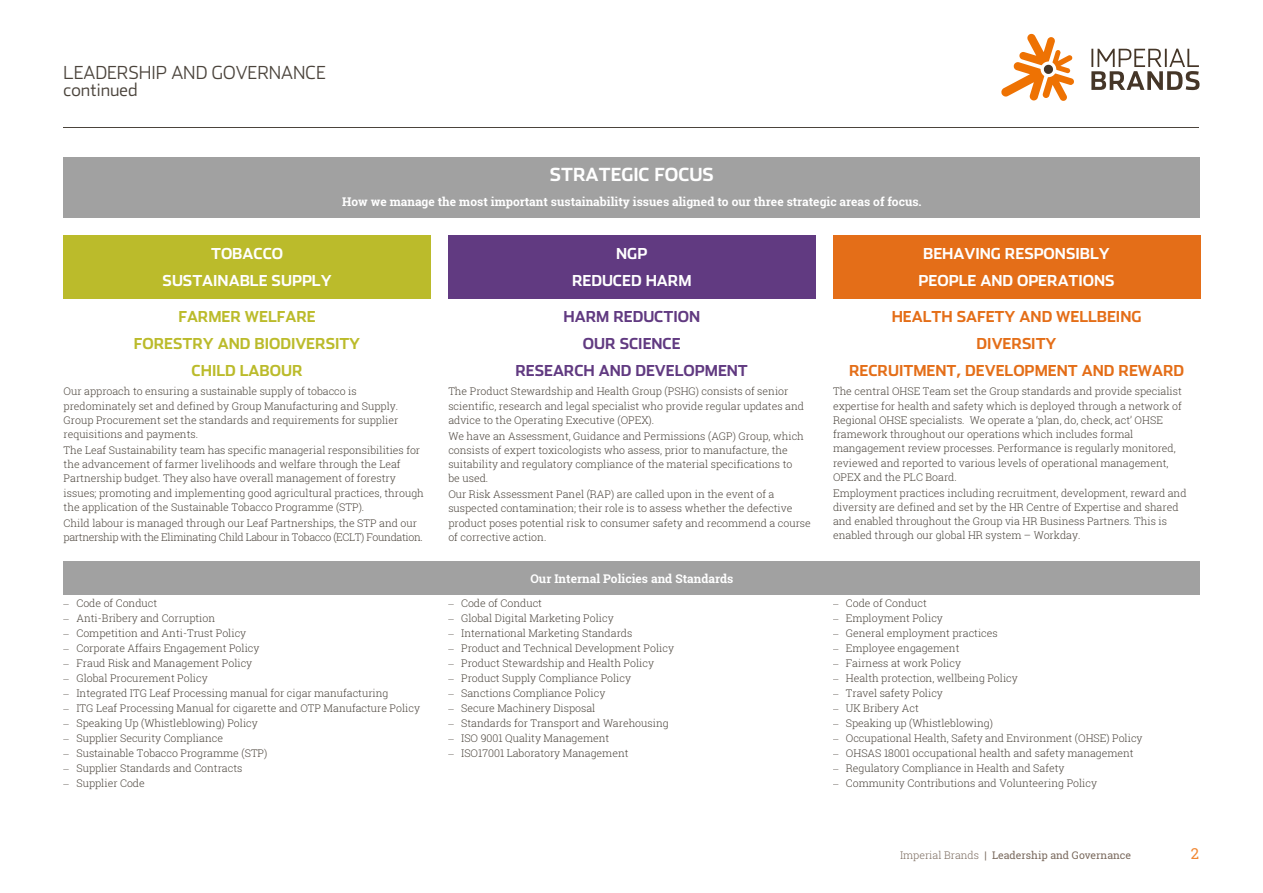
<style>
.page{position:relative;width:1263px;height:893px;background:#fff}
.page>*{position:absolute;margin:0;border:0;box-sizing:border-box;transform-origin:0 0}
.t1{font:300 18px/16.5px "Stainless";color:#4b443c}
.t2{font:700 18px "Stainless";color:#fff}
.t3{font:700 15px/27px "Stainless";color:#fff;text-align:center}
.t4{font:700 15px/27px "Stainless";color:#e46e18;text-align:center}
.t5{font:700 15px/27px "Stainless";color:#bbbb2b;text-align:center}
.t6{font:700 15px/27px "Stainless";color:#613a81;text-align:center}
.t7{font:15px "Roboto Slab";color:#f18732}
.t8{font:700 12px "Roboto Slab";color:#fff}
.t9{font:10.5px/14.2px "Roboto Slab";color:#4b443c}
.t10{font:10.5px/14.2px "Roboto Slab";letter-spacing:-.025em;color:#4b443c}
.t11{font:10.5px "Roboto Slab";color:#79695d}
.t12{font:700 10.5px "Roboto Slab";color:#4b443c}
.s1{font-family:"Times New Roman"}
.s2{font-weight:300}
.s3{font-weight:400}
</style>
<div class="page">
<hr style="left:63px;top:127px;width:1136px;height:1px;background:#4b443c">
<div style="left:64px;top:157px;width:1136px;height:27px;background:#a1a1a1"></div>
<div style="left:64px;top:184px;width:1136px;height:34px;background:#a1a1a1"></div>
<div style="left:64px;top:235px;width:367px;height:36px;background:#bbbb2b"></div>
<div style="left:64px;top:271px;width:367px;height:27px;background:#bbbb2b"></div>
<div style="left:448px;top:235px;width:367px;height:36px;background:#613a81"></div>
<div style="left:448px;top:271px;width:367px;height:27px;background:#613a81"></div>
<div style="left:833px;top:235px;width:367px;height:36px;background:#e46e18"></div>
<div style="left:833px;top:271px;width:367px;height:27px;background:#e46e18"></div>
<div style="left:64px;top:561px;width:1136px;height:34px;background:#a1a1a1"></div>
<svg style="left:1091px;top:49px;width:108px;height:41px"></svg>
<svg style="left:1001px;top:34px;width:73px;height:67px"></svg>
<h1 class="t1" style="left:64px;top:64px;width:264px">LEADERSHIP AND GOVERNANCE continued</h1>
<h1 class="t2" style="left:550px;top:163px;width:165px">STRATEGIC FOCUS</h1>
<p class="t8" style="left:342px;top:193px;width:581px">How we manage the most important sustainability issues aligned to our three strategic areas of focus.</p>
<h2 class="t3" style="left:163px;top:239px;width:170px">TOBACCO<br>SUSTAINABLE SUPPLY</h2>
<h2 class="t3" style="left:572px;top:239px;width:121px">NGP<br>REDUCED HARM</h2>
<h2 class="t3" style="left:918px;top:239px;width:198px">BEHAVING RESPONSIBLY<br>PEOPLE AND OPERATIONS</h2>
<h2 class="t5" style="left:134px;top:302px;width:228px">FARMER WELFARE<br>FORESTRY AND BIODIVERSITY<br>CHILD LABOUR</h2>
<h2 class="t6" style="left:515px;top:302px;width:234px">HARM REDUCTION<br>OUR SCIENCE<br>RESEARCH AND DEVELOPMENT</h2>
<h2 class="t4" style="left:849px;top:302px;width:336px">HEALTH SAFETY AND WELLBEING<br>DIVERSITY<br>RECRUITMENT, DEVELOPMENT AND REWARD</h2>
<p class="t9" style="left:64px;top:384px;width:336px">Our approach to ensuring a sustainable supply of tobacco is predominately set and defined by Group Manufacturing and Supply.<br>Group Procurement set the standards and requirements for supplier requisitions and payments.</p>
<p class="t9" style="left:64px;top:443px;width:362px">The Leaf Sustainability team has specific managerial responsibilities for the advancement of farmer livelihoods and welfare through the Leaf Partnership budget. They also have overall management of forestry issues; promoting and implementing good agricultural practices, through the application of the Sustainable Tobacco Programme (STP).</p>
<p class="t10" style="left:64px;top:515px;width:361px">Child labour is managed through our Leaf Partnerships, the STP and our partnership with the Eliminating Child Labour in Tobacco (ECLT) Foundation.</p>
<p class="t9" style="left:448px;top:384px;width:357px">The Product Stewardship and Health Group (PSHG) consists of senior scientific, research and legal specialist who provide regular updates and advice to the Operating Executive (OPEX).</p>
<p class="t9" style="left:448px;top:428px;width:357px">We have an Assessment, Guidance and Permissions (AGP) Group, which consists of expert toxicologists who assess, prior to manufacture, the suitability and regulatory compliance of the material specifications to be used.</p>
<p class="t9" style="left:448px;top:487px;width:364px">Our Risk Assessment Panel (RAP) are called upon in the event of a suspected contamination; their role is to assess whether the defective product poses potential risk to consumer safety and recommend a course of corrective action.</p>
<p class="t9" style="left:833px;top:384px;width:350px">The central OHSE Team set the Group standards and provide specialist expertise for health and safety which is deployed through a network of Regional OHSE specialists. We operate a ‘plan, do, check, act’ OHSE framework throughout our operations which includes formal mangagement review processes. Performance is regularly monitored, reviewed and reported to various levels of operational management, OPEX and the PLC Board.</p>
<p class="t9" style="left:833px;top:485px;width:355px">Employment practices including recruitment, development, reward and diversity are defined and set by the HR Centre of Expertise and shared and enabled throughout the Group via HR Business Partners. This is enabled through our global HR system – Workday.</p>
<p class="t9" style="left:64px;top:596px;width:95px"><span class="s1">–</span> Code of Conduct</p>
<p class="t9" style="left:64px;top:611px;width:153px"><span class="s1">–</span> Anti-Bribery and Corruption</p>
<p class="t9" style="left:64px;top:626px;width:184px"><span class="s1">–</span> Competition and Anti-Trust Policy</p>
<p class="t9" style="left:64px;top:641px;width:197px"><span class="s1">–</span> Corporate Affairs Engagement Policy</p>
<p class="t9" style="left:64px;top:656px;width:190px"><span class="s1">–</span> Fraud Risk and Management Policy</p>
<p class="t9" style="left:64px;top:671px;width:146px"><span class="s1">–</span> Global Procurement Policy</p>
<p class="t9" style="left:64px;top:686px;width:326px"><span class="s1">–</span> Integrated ITG Leaf Processing manual for cigar manufacturing</p>
<p class="t9" style="left:64px;top:701px;width:358px"><span class="s1">–</span> ITG Leaf Processing Manual for cigarette and OTP Manufacture Policy</p>
<p class="t9" style="left:64px;top:716px;width:196px"><span class="s1">–</span> Speaking Up (Whistleblowing) Policy</p>
<p class="t9" style="left:64px;top:731px;width:161px"><span class="s1">–</span> Supplier Security Compliance</p>
<p class="t9" style="left:64px;top:746px;width:205px"><span class="s1">–</span> Sustainable Tobacco Programme (STP)</p>
<p class="t9" style="left:64px;top:761px;width:180px"><span class="s1">–</span> Supplier Standards and Contracts</p>
<p class="t9" style="left:64px;top:776px;width:83px"><span class="s1">–</span> Supplier Code</p>
<p class="t8" style="left:530px;top:570px;width:204px">Our Internal Policies and Standards</p>
<p class="t9" style="left:448px;top:596px;width:95px"><span class="s1">–</span> Code of Conduct</p>
<p class="t9" style="left:448px;top:611px;width:167px"><span class="s1">–</span> Global Digital Marketing Policy</p>
<p class="t9" style="left:448px;top:626px;width:186px"><span class="s1">–</span> International Marketing Standards</p>
<p class="t9" style="left:448px;top:641px;width:227px"><span class="s1">–</span> Product and Technical Development Policy</p>
<p class="t9" style="left:448px;top:656px;width:207px"><span class="s1">–</span> Product Stewardship and Health Policy</p>
<p class="t9" style="left:448px;top:671px;width:184px"><span class="s1">–</span> Product Supply Compliance Policy</p>
<p class="t9" style="left:448px;top:686px;width:159px"><span class="s1">–</span> Sanctions Compliance Policy</p>
<p class="t9" style="left:448px;top:701px;width:149px"><span class="s1">–</span> Secure Machinery Disposal</p>
<p class="t9" style="left:448px;top:716px;width:222px"><span class="s1">–</span> Standards for Transport and Warehousing</p>
<p class="t9" style="left:448px;top:731px;width:162px"><span class="s1">–</span> ISO 9001 Quality Management</p>
<p class="t9" style="left:448px;top:746px;width:182px"><span class="s1">–</span> ISO17001 Laboratory Management</p>
<p class="t9" style="left:833px;top:596px;width:95px"><span class="s1">–</span> Code of Conduct</p>
<p class="t9" style="left:833px;top:611px;width:111px"><span class="s1">–</span> Employment Policy</p>
<p class="t9" style="left:833px;top:626px;width:166px"><span class="s1">–</span> General employment practices</p>
<p class="t9" style="left:833px;top:641px;width:128px"><span class="s1">–</span> Employee engagement</p>
<p class="t9" style="left:833px;top:656px;width:130px"><span class="s1">–</span> Fairness at work Policy</p>
<p class="t9" style="left:833px;top:671px;width:186px"><span class="s1">–</span> Health protection, wellbeing Policy</p>
<p class="t9" style="left:833px;top:686px;width:111px"><span class="s1">–</span> Travel safety Policy</p>
<p class="t9" style="left:833px;top:701px;width:87px"><span class="s1">–</span> UK Bribery Act</p>
<p class="t9" style="left:833px;top:716px;width:161px"><span class="s1">–</span> Speaking up (Whistleblowing)</p>
<p class="t9" style="left:833px;top:731px;width:311px"><span class="s1">–</span> Occupational Health, Safety and Environment (OHSE) Policy</p>
<p class="t9" style="left:833px;top:746px;width:302px"><span class="s1">–</span> OHSAS 18001 occupational health and safety management</p>
<p class="t9" style="left:833px;top:761px;width:233px"><span class="s1">–</span> Regulatory Compliance in Health and Safety</p>
<p class="t9" style="left:833px;top:776px;width:266px"><span class="s1">–</span> Community Contributions and Volunteering Policy</p>
<p class="t11" style="left:900px;top:848px;width:233px"><span class="s2">Imperial Brands</span> | Leadership and Governance</p>
<h2 class="t7" style="left:1191px;top:843px;width:10px">2</h2>
<p class="t12" style="left:927px;top:847px;width:236px"><span class="s3">Impe ial Brands |</span> Leadership and Governance</p>
</div>
